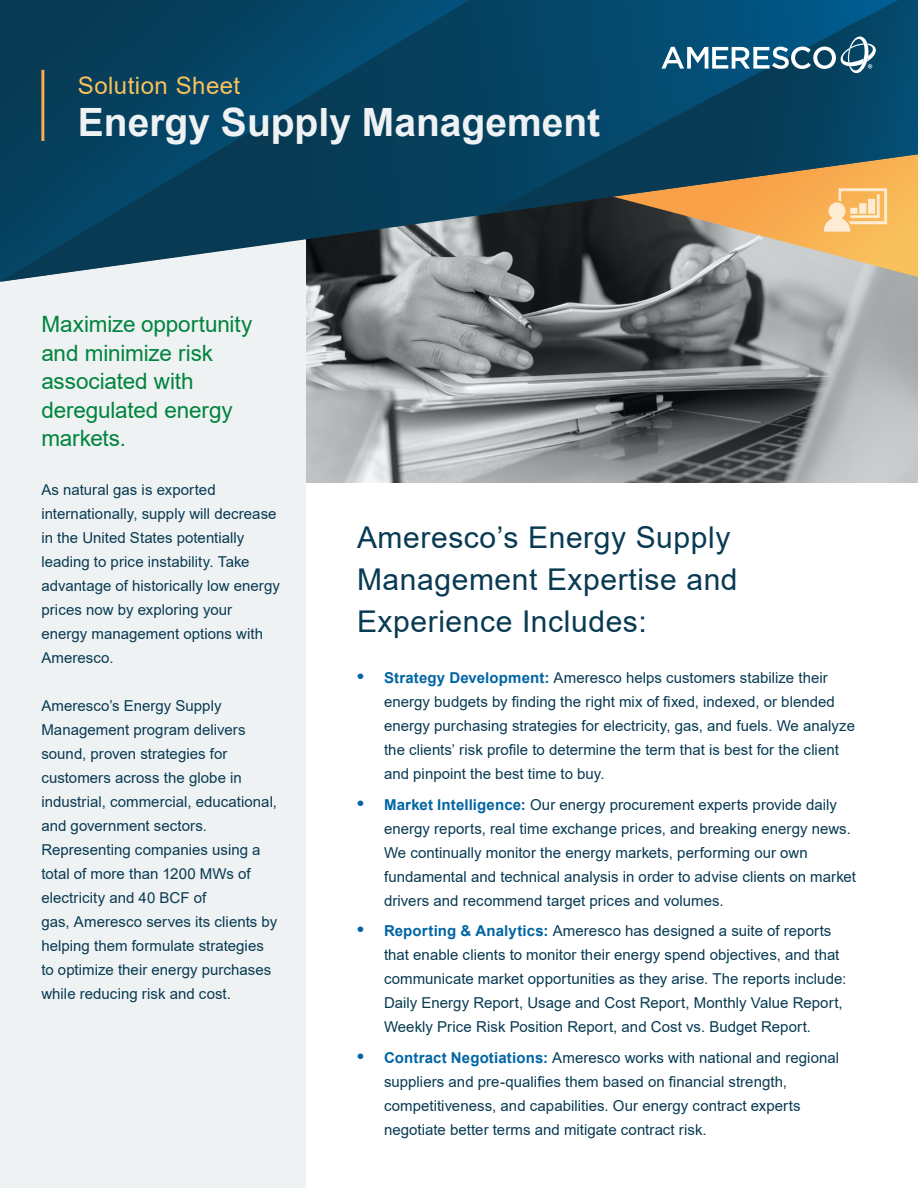
<style>
.page{position:relative;width:918px;height:1188px;background:#fff}
.page>*{position:absolute;margin:0;border:0;box-sizing:border-box;transform-origin:0 0}
.t1{font:700 39px "Arial";color:#eff2f3}
.t2{font:30px/42px "Arial";letter-spacing:.02em;color:#083a53}
.t3{font:24px "Arial";letter-spacing:.02em;color:#f9c15b}
.Headline{font:22.5px/28.5px "Arial";letter-spacing:-.01em;color:#00843d}
.Headline-2{font:15px/24px "Arial";letter-spacing:.005em;color:#083a53}
.s1{font-weight:700;font-size:19.5px;color:#0065a4}
.s2{font-weight:700;color:#0065a4}
</style>
<div class="page">
<svg style="left:306px;top:282px;width:612px;height:200px;background:#898c8d"></svg>
<div style="left:0;top:201px;width:306px;height:987px;background:#eff2f3"></div>
<svg style="left:0;top:0;width:918px;height:282px;background:#2a5365"></svg>
<svg style="left:488px;top:0;width:430px;height:214px;background:#204f61"></svg>
<img style="left:824px;top:177px;width:64px;height:64px">
<svg style="left:662px;top:36px;width:214px;height:37px"></svg>
<hr style="left:41px;top:70px;width:3px;height:71px;background:#fff">
<p class="t3" style="left:78px;top:69px;width:164px">Solution Sheet</p>
<p class="t1" style="left:78px;top:95px;width:524px">Energy Supply Management</p>
<p class="Headline" style="left:41px;top:310px;width:212px">Maximize opportunity and minimize risk associated with deregulated energy markets.</p>
<p class="Headline-2" style="left:41px;top:478px;width:240px">As natural gas is exported internationally, supply will decrease in the United States potentially leading to price instability. Take advantage of historically low energy prices now by exploring your energy management options with<br>Ameresco.</p>
<p class="Headline-2" style="left:41px;top:694px;width:237px">Ameresco’s Energy Supply<br>Management program delivers sound, proven strategies for customers across the globe in industrial, commercial, educational, and government sectors.<br>Representing companies using a total of more than 1200 MWs of electricity and 40 BCF of</p>
<p class="Headline-2" style="left:41px;top:910px;width:237px">gas, Ameresco serves its clients by helping them formulate strategies to optimize their energy purchases while reducing risk and cost.</p>
<p class="t2" style="left:357px;top:516px;width:382px">Ameresco’s Energy Supply<br>Management Expertise and<br>Experience Includes:</p>
<p class="Headline-2" style="left:384px;top:665px;width:473px;text-indent:-27px"><span class="s1">•</span> <span class="s2">Strategy Development:</span> Ameresco helps customers stabilize their energy budgets by finding the right mix of fixed, indexed, or blended energy purchasing strategies for electricity, gas, and fuels. We analyze the clients’ risk profile to determine the term that is best for the client and pinpoint the best time to buy.</p>
<p class="Headline-2" style="left:384px;top:792px;width:474px;text-indent:-27px"><span class="s1">•</span> <span class="s2">Market Intelligence:</span> Our energy procurement experts provide daily energy reports, real time exchange prices, and breaking energy news.<br>We continually monitor the energy markets, performing our own fundamental and technical analysis in order to advise clients on market drivers and recommend target prices and volumes.</p>
<p class="Headline-2" style="left:384px;top:919px;width:464px;text-indent:-27px"><span class="s1">•</span> <span class="s2">Reporting &amp; Analytics:</span> Ameresco has designed a suite of reports that enable clients to monitor their energy spend objectives, and that communicate market opportunities as they arise. The reports include:<br>Daily Energy Report, Usage and Cost Report, Monthly Value Report, Weekly Price Risk Position Report, and Cost vs. Budget Report.</p>
<p class="Headline-2" style="left:384px;top:1046px;width:457px;text-indent:-27px"><span class="s1">•</span> <span class="s2">Contract Negotiations:</span> Ameresco works with national and regional suppliers and pre-qualifies them based on financial strength, competitiveness, and capabilities. Our energy contract experts negotiate better terms and mitigate contract risk.</p>
</div>
